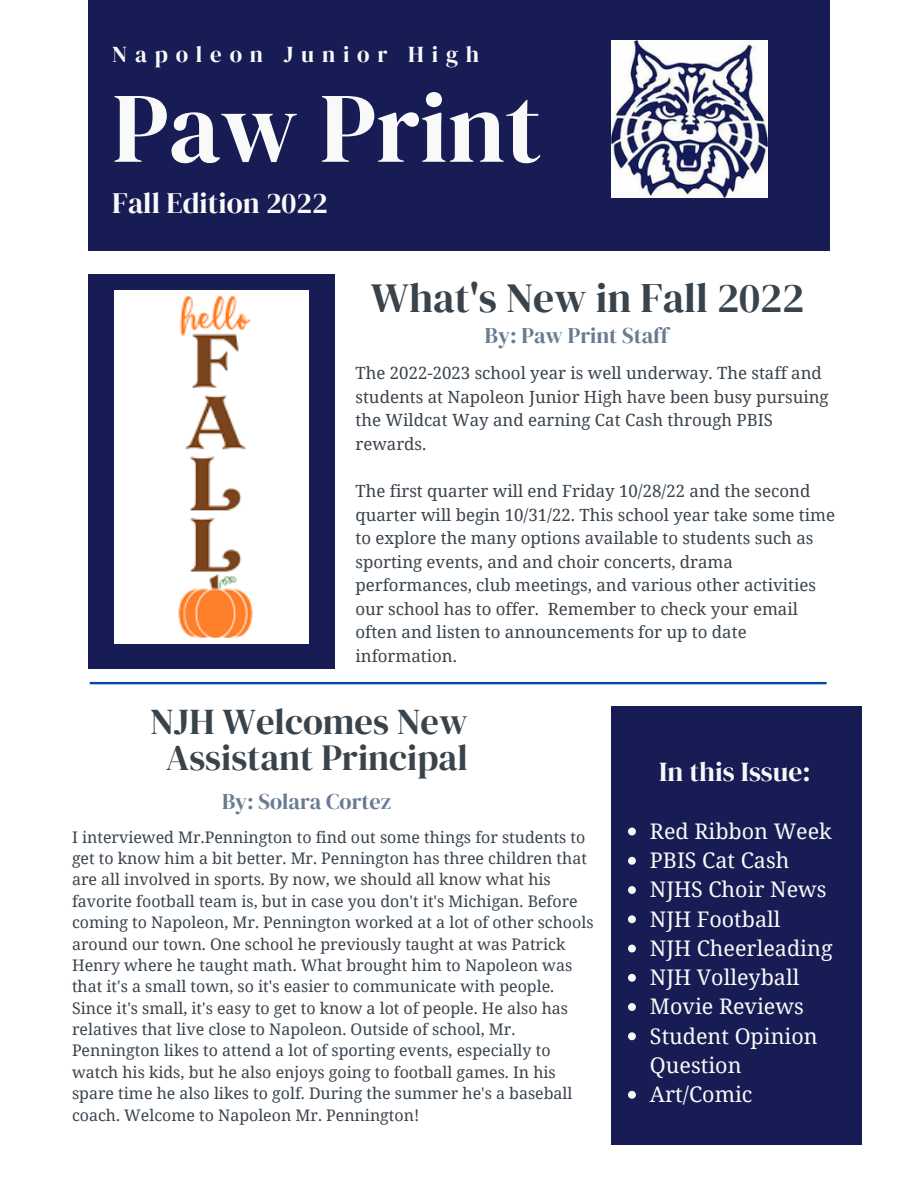
<style>
.page{position:relative;width:918px;height:1188px;background:#fff}
.page>*{position:absolute;margin:0;border:0;box-sizing:border-box;transform-origin:0 0}
.t1{font:99.6px "DM Serif Display";color:#f9f9f9}
.t2{font:41.55px "DM Serif Display";color:#39434c}
.t3{font:36.45px/36px "DM Serif Display";color:#39434c;text-align:center}
.t4{font:29.4px "DM Serif Display";color:#f9f9f9}
.t5{font:27.45px "DM Serif Display";color:#f9f9f9}
.t6{font:22.8px "DM Serif Display";letter-spacing:.34em;color:#f9f9f9}
.t7{font:22.2px "DM Serif Display";color:#687b92}
.t8{font:21.6px/29.2px "Noto Serif";color:#f9f9f9}
.t9{font:16.8px/23.5px "Noto Serif";color:#39434c}
.t10{font:15.9px/21.3px "Noto Serif";color:#39434c}
</style>
<div class="page">
<div style="left:88px;top:0;width:741px;height:251px;background:#171c54"></div>
<div style="left:88px;top:274px;width:246px;height:395px;background:#171c54"></div>
<hr style="left:90px;top:682px;width:737px;height:2px;background:#004aad">
<img style="left:612px;top:41px;width:156px;height:156px">
<div style="left:612px;top:707px;width:250px;height:438px;background:#171c54"></div>
<img style="left:114px;top:291px;width:195px;height:352px">
<svg style="left:628px;top:828px;width:8px;height:7px"></svg>
<svg style="left:628px;top:857px;width:8px;height:8px"></svg>
<svg style="left:628px;top:886px;width:8px;height:8px"></svg>
<svg style="left:628px;top:915px;width:8px;height:8px"></svg>
<svg style="left:628px;top:945px;width:8px;height:7px"></svg>
<svg style="left:628px;top:974px;width:8px;height:8px"></svg>
<svg style="left:628px;top:1003px;width:8px;height:8px"></svg>
<svg style="left:628px;top:1032px;width:8px;height:8px"></svg>
<svg style="left:628px;top:1091px;width:8px;height:8px"></svg>
<h3 class="t6" style="left:112px;top:38px;width:368px">Napoleon Junior High</h3>
<h1 class="t1" style="left:112px;top:59px;width:431px">Paw Print</h1>
<h3 class="t4" style="left:112px;top:182px;width:217px">Fall Edition 2022</h3>
<h2 class="t2" style="left:371px;top:269px;width:435px">What's New in Fall 2022</h2>
<h3 class="t7" style="left:485px;top:320px;width:185px">By: Paw Print Staff</h3>
<p class="t9" style="left:355px;top:361px;width:475px">The 2022-2023 school year is well underway. The staff and students at Napoleon Junior High have been busy pursuing the Wildcat Way and earning Cat Cash through PBIS rewards.</p>
<p class="t9" style="left:355px;top:479px;width:481px">The first quarter will end Friday 10/28/22 and the second quarter will begin 10/31/22. This school year take some time to explore the many options available to students such as sporting events, and and choir concerts, drama performances, club meetings, and various other activities our school has to offer. Remember to check your email often and listen to announcements for up to date information.</p>
<h3 class="t3" style="left:150px;top:703px;width:319px">NJH Welcomes New<br>Assistant Principal</h3>
<h3 class="t7" style="left:222px;top:786px;width:171px">By: Solara Cortez</h3>
<p class="t10" style="left:72px;top:826px;width:523px">I interviewed Mr.Pennington to find out some things for students to get to know him a bit better. Mr. Pennington has three children that are all involved in sports. By now, we should all know what his favorite football team is, but in case you don't it's Michigan. Before coming to Napoleon, Mr. Pennington worked at a lot of other schools around our town. One school he previously taught at was Patrick Henry where he taught math. What brought him to Napoleon was that it's a small town, so it's easier to communicate with people.<br>Since it's small, it's easy to get to know a lot of people. He also has relatives that live close to Napoleon. Outside of school, Mr.<br>Pennington likes to attend a lot of sporting events, especially to watch his kids, but he also enjoys going to football games. In his spare time he also likes to golf. During the summer he's a baseball coach. Welcome to Napoleon Mr. Pennington!</p>
<h3 class="t5" style="left:659px;top:753px;width:153px">In this Issue:</h3>
<h3 class="t8" style="left:650px;top:816px;width:184px">Red Ribbon Week<br>PBIS Cat Cash<br>NJHS Choir News<br>NJH Football<br>NJH Cheerleading<br>NJH Volleyball<br>Movie Reviews<br>Student Opinion<br>Question<br>Art/Comic</h3>
</div>
